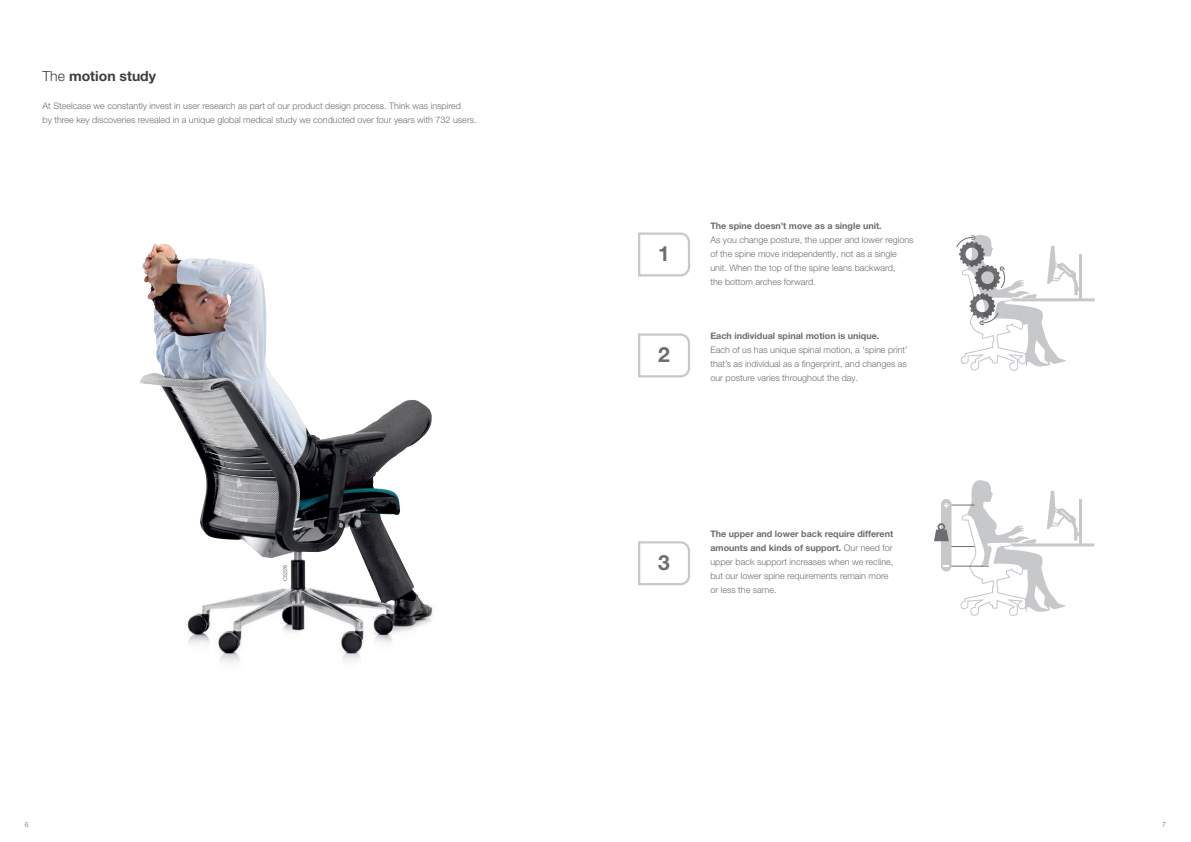
<style>
.page{position:relative;width:1191px;height:842px;background:#fff}
.page>*{position:absolute;margin:0;border:0;box-sizing:border-box;transform-origin:0 0}
.t1{font:700 21px "Helvetica Neue LT Pro";color:#6c6d70}
.t2{font:700 14px "Helvetica Neue LT Pro";color:#3e3e3f}
.t3{font:300 9px/14px "Helvetica Neue LT Pro";color:#6c6d70}
.t4{font:700 9px "Helvetica Neue LT Pro";color:#6c6d70}
.t5{font:300 7px "Helvetica Neue LT Pro";color:#6c6d70}
.t6{font:5.5px "Helvetica Neue LT Pro";color:#6c6d70}
.s1{font-weight:300}
.s2{font-weight:700}
</style>
<div class="page">
<img style="left:140px;top:245px;width:293px;height:417px">
<hr style="left:1012px;top:298px;width:82px;height:3px;background:#c7c8ca">
<hr style="left:1079px;top:254px;width:2px;height:44px;background:#c7c8ca">
<svg style="left:956px;top:235px;width:123px;height:136px"></svg>
<hr style="left:1012px;top:543px;width:82px;height:3px;background:#c7c8ca">
<hr style="left:1079px;top:499px;width:2px;height:44px;background:#c7c8ca">
<svg style="left:934px;top:480px;width:145px;height:136px"></svg>
<svg style="left:638px;top:232px;width:52px;height:45px"></svg>
<svg style="left:638px;top:333px;width:52px;height:45px"></svg>
<svg style="left:638px;top:541px;width:52px;height:45px"></svg>
<h2 class="t2" style="left:43px;top:67px;width:115px"><span class="s1">The</span> motion study</h2>
<p class="t3" style="left:43px;top:98px;width:435px">At Steelcase we constantly invest in user research as part of our product design process. Think was inspired<br>by three key discoveries revealed in a unique global medical study we conducted over four years with 732 users.</p>
<p class="t6" style="left:282px;top:581px;width:18px;rotate:-90deg">C5226</p>
<h1 class="t1" style="left:658px;top:241px;width:13px">1</h1>
<h1 class="t1" style="left:658px;top:342px;width:13px">2</h1>
<p class="t4" style="left:710px;top:220px;width:173px">The spine doesn’t move as a single unit.</p>
<p class="t3" style="left:710px;top:233px;width:205px">As you change posture, the upper and lower regions of the spine move independently, not as a single unit. When the top of the spine leans backward,<br>the bottom arches forward.</p>
<p class="t4" style="left:710px;top:330px;width:170px">Each individual spinal motion is unique.</p>
<p class="t3" style="left:710px;top:342px;width:199px;text-align:justify">Each of us has unique spinal motion, a ‘spine print’ that’s as individual as a fingerprint, and changes as our posture varies throughout the day.</p>
<h1 class="t1" style="left:658px;top:549px;width:13px">3</h1>
<p class="t3" style="left:710px;top:526px;width:184px"><span class="s2">The upper and lower back require different amounts and kinds of support.</span> Our need for upper back support increases when we recline, but our lower spine requirements remain more or less the same.</p>
<p class="t5" style="left:25px;top:820px;width:5px">6</p>
<p class="t5" style="left:1162px;top:820px;width:5px">7</p>
</div>
